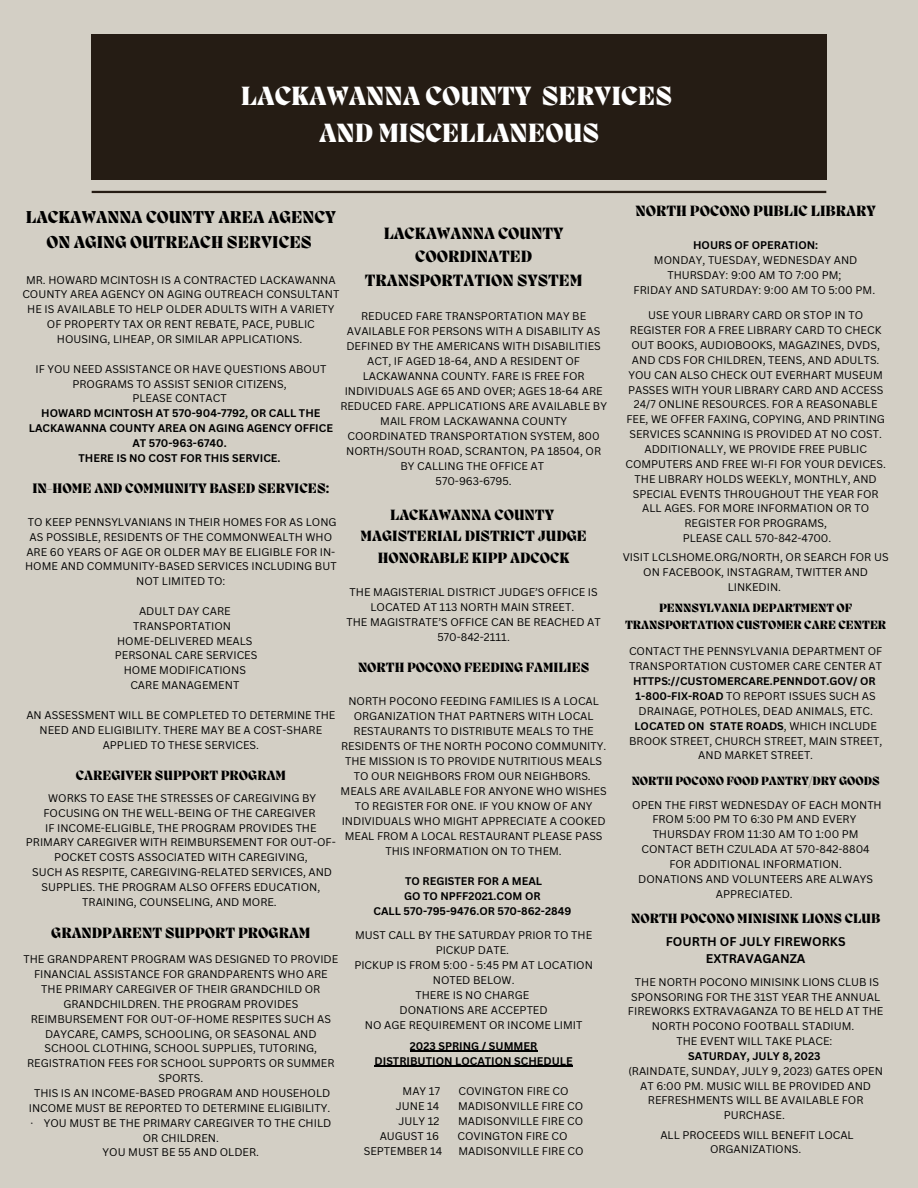
<style>
.page{position:relative;width:918px;height:1188px;background:#d3cfc5}
.page>*{position:absolute;margin:0;border:0;box-sizing:border-box;transform-origin:0 0}
.t1{font:800 27.15px/37.3px "Migra";color:#fff;text-align:center}
.t2{font:800 17.7px/24.5px "Migra";color:#000;text-align:center}
.t3{font:800 16.8px/23.4px "Migra";color:#000;text-align:center}
.t4{font:800 15.3px/21.3px "Migra";color:#000;text-align:center}
.t5{font:800 14.1px "Migra";color:#000}
.t6{font:800 13.8px "Migra";color:#000}
.t7{font:800 12.3px/17.1px "Migra";color:#000;text-align:center}
.t8{font:700 12.3px/17.1px "Canva Sans";color:#000;text-align:center}
.t9{font:10.8px/14.9px "Canva Sans";color:#000;text-align:center}
.t10{font:700 10.8px/15px "Canva Sans";color:#000;text-align:center}
.s1{font-weight:700}
</style>
<div class="page">
<div style="left:92px;top:34px;width:734px;height:146px;background:#251c14"></div>
<hr style="left:92px;top:191px;width:734px;height:2px;background:#251c14">
<hr style="left:410px;top:1051px;width:127px;height:1px;background:#000">
<hr style="left:375px;top:1066px;width:198px;height:1px;background:#000">
<h1 class="t1" style="left:241px;top:79px;width:433px">LACKAWANNA COUNTY SERVICES<br>AND MISCELLANEOUS</h1>
<h2 class="t2" style="left:26px;top:207px;width:312px">LACKAWANNA COUNTY AREA AGENCY<br>ON AGING OUTREACH SERVICES</h2>
<p class="t9" style="left:22px;top:272px;width:318px">MR. HOWARD MCINTOSH IS A CONTRACTED LACKAWANNA COUNTY AREA AGENCY ON AGING OUTREACH CONSULTANT HE IS AVAILABLE TO HELP OLDER ADULTS WITH A VARIETY OF PROPERTY TAX OR RENT REBATE, PACE, PUBLIC HOUSING, LIHEAP, OR SIMILAR APPLICATIONS.</p>
<p class="t9" style="left:35px;top:361px;width:292px">IF YOU NEED ASSISTANCE OR HAVE QUESTIONS ABOUT<br>PROGRAMS TO ASSIST SENIOR CITIZENS,<br>PLEASE CONTACT</p>
<p class="t10" style="left:29px;top:406px;width:306px">HOWARD MCINTOSH AT 570-904-7792, OR CALL THE LACKAWANNA COUNTY AREA ON AGING AGENCY OFFICE AT 570-963-6740.<br>THERE IS NO COST FOR THIS SERVICE.</p>
<h3 class="t5" style="left:32px;top:482px;width:298px">IN-HOME AND COMMUNITY BASED SERVICES:</h3>
<p class="t9" style="left:25px;top:514px;width:313px">TO KEEP PENNSYLVANIANS IN THEIR HOMES FOR AS LONG AS POSSIBLE, RESIDENTS OF THE COMMONWEALTH WHO ARE 60 YEARS OF AGE OR OLDER MAY BE ELIGIBLE FOR IN-HOME AND COMMUNITY-BASED SERVICES INCLUDING BUT NOT LIMITED TO:</p>
<p class="t9" style="left:139px;top:603px;width:93px">ADULT DAY CARE</p>
<p class="t9" style="left:133px;top:618px;width:99px">TRANSPORTATION</p>
<p class="t9" style="left:117px;top:633px;width:137px">HOME-DELIVERED MEALS</p>
<p class="t9" style="left:115px;top:648px;width:144px">PERSONAL CARE SERVICES</p>
<p class="t9" style="left:124px;top:663px;width:124px">HOME MODIFICATIONS</p>
<p class="t9" style="left:130px;top:678px;width:110px">CARE MANAGEMENT</p>
<p class="t9" style="left:26px;top:707px;width:310px">AN ASSESSMENT WILL BE COMPLETED TO DETERMINE THE<br>NEED AND ELIGIBILITY. THERE MAY BE A COST-SHARE<br>APPLIED TO THESE SERVICES.</p>
<p class="t6" style="left:76px;top:768px;width:212px">CAREGIVER SUPPORT PROGRAM</p>
<p class="t9" style="left:26px;top:790px;width:311px">WORKS TO EASE THE STRESSES OF CAREGIVING BY FOCUSING ON THE WELL-BEING OF THE CAREGIVER<br>IF INCOME-ELIGIBLE, THE PROGRAM PROVIDES THE PRIMARY CAREGIVER WITH REIMBURSEMENT FOR OUT-OF-POCKET COSTS ASSOCIATED WITH CAREGIVING,<br>SUCH AS RESPITE, CAREGIVING-RELATED SERVICES, AND SUPPLIES. THE PROGRAM ALSO OFFERS EDUCATION, TRAINING, COUNSELING, AND MORE.</p>
<h3 class="t4" style="left:51px;top:924px;width:261px">GRANDPARENT SUPPORT PROGRAM</h3>
<p class="t9" style="left:23px;top:952px;width:316px">THE GRANDPARENT PROGRAM WAS DESIGNED TO PROVIDE FINANCIAL ASSISTANCE FOR GRANDPARENTS WHO ARE THE PRIMARY CAREGIVER OF THEIR GRANDCHILD OR GRANDCHILDREN. THE PROGRAM PROVIDES REIMBURSEMENT FOR OUT-OF-HOME RESPITES SUCH AS DAYCARE, CAMPS, SCHOOLING, OR SEASONAL AND SCHOOL CLOTHING, SCHOOL SUPPLIES, TUTORING, REGISTRATION FEES FOR SCHOOL SUPPORTS OR SUMMER SPORTS.<br>THIS IS AN INCOME-BASED PROGRAM AND HOUSEHOLD INCOME MUST BE REPORTED TO DETERMINE ELIGIBILITY.<br>· YOU MUST BE THE PRIMARY CAREGIVER TO THE CHILD OR CHILDREN.<br>YOU MUST BE 55 AND OLDER.</p>
<h3 class="t3" style="left:365px;top:223px;width:219px">LACKAWANNA COUNTY<br>COORDINATED<br>TRANSPORTATION SYSTEM</h3>
<p class="t9" style="left:340px;top:308px;width:268px">REDUCED FARE TRANSPORTATION MAY BE AVAILABLE FOR PERSONS WITH A DISABILITY AS DEFINED BY THE AMERICANS WITH DISABILITIES ACT, IF AGED 18-64, AND A RESIDENT OF LACKAWANNA COUNTY. FARE IS FREE FOR INDIVIDUALS AGE 65 AND OVER; AGES 18-64 ARE REDUCED FARE. APPLICATIONS ARE AVAILABLE BY MAIL FROM LACKAWANNA COUNTY COORDINATED TRANSPORTATION SYSTEM, 800<br>NORTH/SOUTH ROAD, SCRANTON, PA 18504, OR BY CALLING THE OFFICE AT<br>570-963-6795.</p>
<h3 class="t4" style="left:361px;top:505px;width:228px">LACKAWANNA COUNTY<br>MAGISTERIAL DISTRICT JUDGE<br>HONORABLE KIPP ADCOCK</h3>
<p class="t9" style="left:346px;top:584px;width:256px">THE MAGISTERIAL DISTRICT JUDGE’S OFFICE IS LOCATED AT 113 NORTH MAIN STREET.<br>THE MAGISTRATE’S OFFICE CAN BE REACHED AT 570-842-2111.</p>
<p class="t6" style="left:358px;top:661px;width:233px">NORTH POCONO FEEDING FAMILIES</p>
<p class="t9" style="left:341px;top:693px;width:268px">NORTH POCONO FEEDING FAMILIES IS A LOCAL ORGANIZATION THAT PARTNERS WITH LOCAL RESTAURANTS TO DISTRIBUTE MEALS TO THE RESIDENTS OF THE NORTH POCONO COMMUNITY.<br>THE MISSION IS TO PROVIDE NUTRITIOUS MEALS TO OUR NEIGHBORS FROM OUR NEIGHBORS.<br>MEALS ARE AVAILABLE FOR ANYONE WHO WISHES TO REGISTER FOR ONE. IF YOU KNOW OF ANY INDIVIDUALS WHO MIGHT APPRECIATE A COOKED MEAL FROM A LOCAL RESTAURANT PLEASE PASS THIS INFORMATION ON TO THEM.</p>
<p class="t10" style="left:373px;top:873px;width:199px">TO REGISTER FOR A MEAL<br>GO TO NPFF2021.COM OR<br>CALL 570-795-9476.OR 570-862-2849</p>
<p class="t9" style="left:354px;top:927px;width:240px">MUST CALL BY THE SATURDAY PRIOR TO THE<br>PICKUP DATE.<br>PICKUP IS FROM 5:00 - 5:45 PM AT LOCATION<br>NOTED BELOW.<br>THERE IS NO CHARGE<br>DONATIONS ARE ACCEPTED<br>NO AGE REQUIREMENT OR INCOME LIMIT</p>
<p class="t10" style="left:375px;top:1039px;width:200px">2023 SPRING / SUMMER<br>DISTRIBUTION LOCATION SCHEDULE</p>
<p class="t9" style="left:403px;top:1084px;width:39px">MAY 17</p>
<p class="t9" style="left:459px;top:1084px;width:111px">COVINGTON FIRE CO</p>
<p class="t9" style="left:396px;top:1099px;width:45px">JUNE 14</p>
<p class="t9" style="left:458px;top:1099px;width:127px">MADISONVILLE FIRE CO</p>
<p class="t9" style="left:399px;top:1114px;width:42px">JULY 12</p>
<p class="t9" style="left:458px;top:1114px;width:127px">MADISONVILLE FIRE CO</p>
<p class="t9" style="left:380px;top:1129px;width:61px">AUGUST 16</p>
<p class="t9" style="left:458px;top:1129px;width:111px">COVINGTON FIRE CO</p>
<p class="t9" style="left:364px;top:1144px;width:80px">SEPTEMBER 14</p>
<p class="t9" style="left:458px;top:1144px;width:127px">MADISONVILLE FIRE CO</p>
<h3 class="t4" style="left:636px;top:201px;width:242px">NORTH POCONO PUBLIC LIBRARY</h3>
<p class="t10" style="left:693px;top:238px;width:127px">HOURS OF OPERATION:</p>
<p class="t9" style="left:634px;top:252px;width:243px">MONDAY, TUESDAY, WEDNESDAY AND<br>THURSDAY: 9:00 AM TO 7:00 PM;<br>FRIDAY AND SATURDAY: 9:00 AM TO 5:00 PM.</p>
<p class="t9" style="left:626px;top:308px;width:262px">USE YOUR LIBRARY CARD OR STOP IN TO REGISTER FOR A FREE LIBRARY CARD TO CHECK OUT BOOKS, AUDIOBOOKS, MAGAZINES, DVDS, AND CDS FOR CHILDREN, TEENS, AND ADULTS.<br>YOU CAN ALSO CHECK OUT EVERHART MUSEUM PASSES WITH YOUR LIBRARY CARD AND ACCESS 24/7 ONLINE RESOURCES. FOR A REASONABLE FEE, WE OFFER FAXING, COPYING, AND PRINTING SERVICES SCANNING IS PROVIDED AT NO COST.<br>ADDITIONALLY, WE PROVIDE FREE PUBLIC COMPUTERS AND FREE WI-FI FOR YOUR DEVICES.<br>THE LIBRARY HOLDS WEEKLY, MONTHLY, AND SPECIAL EVENTS THROUGHOUT THE YEAR FOR ALL AGES. FOR MORE INFORMATION OR TO REGISTER FOR PROGRAMS,<br>PLEASE CALL 570-842-4700.</p>
<p class="t9" style="left:623px;top:550px;width:267px">VISIT LCLSHOME.ORG/NORTH, OR SEARCH FOR US<br>ON FACEBOOK, INSTAGRAM, TWITTER AND<br>LINKEDIN.</p>
<p class="t7" style="left:625px;top:601px;width:263px">PENNSYLVANIA DEPARTMENT OF<br>TRANSPORTATION CUSTOMER CARE CENTER</p>
<p class="t9" style="left:629px;top:644px;width:255px;text-align:left">CONTACT THE PENNSYLVANIA DEPARTMENT OF<br>TRANSPORTATION CUSTOMER CARE CENTER AT</p>
<p class="t9" style="left:629px;top:674px;width:255px"><span class="s1">HTTPS://CUSTOMERCARE.PENNDOT.GOV/ OR 1-800-FIX-ROAD</span> TO REPORT ISSUES SUCH AS DRAINAGE, POTHOLES, DEAD ANIMALS, ETC.<br><span class="s1">LOCATED ON STATE ROADS</span>, WHICH INCLUDE BROOK STREET, CHURCH STREET, MAIN STREET, AND MARKET STREET.</p>
<p class="t7" style="left:632px;top:773px;width:250px">NORTH POCONO FOOD PANTRY/DRY GOODS</p>
<p class="t9" style="left:632px;top:797px;width:251px">OPEN THE FIRST WEDNESDAY OF EACH MONTH<br>FROM 5:00 PM TO 6:30 PM AND EVERY<br>THURSDAY FROM 11:30 AM TO 1:00 PM<br>CONTACT BETH CZULADA AT 570-842-8804<br>FOR ADDITIONAL INFORMATION.<br>DONATIONS AND VOLUNTEERS ARE ALWAYS<br>APPRECIATED.</p>
<p class="t6" style="left:631px;top:912px;width:251px">NORTH POCONO MINISINK LIONS CLUB</p>
<p class="t8" style="left:666px;top:933px;width:181px">FOURTH OF JULY FIREWORKS<br>EXTRAVAGANZA</p>
<p class="t9" style="left:628px;top:974px;width:257px">THE NORTH POCONO MINISINK LIONS CLUB IS SPONSORING FOR THE 31ST YEAR THE ANNUAL FIREWORKS EXTRAVAGANZA TO BE HELD AT THE NORTH POCONO FOOTBALL STADIUM.<br>THE EVENT WILL TAKE PLACE:</p>
<p class="t10" style="left:688px;top:1048px;width:134px">SATURDAY, JULY 8, 2023</p>
<p class="t9" style="left:628px;top:1063px;width:256px">(RAINDATE, SUNDAY, JULY 9, 2023) GATES OPEN<br>AT 6:00 PM. MUSIC WILL BE PROVIDED AND<br>REFRESHMENTS WILL BE AVAILABLE FOR<br>PURCHASE.</p>
<p class="t9" style="left:660px;top:1127px;width:195px">ALL PROCEEDS WILL BENEFIT LOCAL<br>ORGANIZATIONS.</p>
</div>
